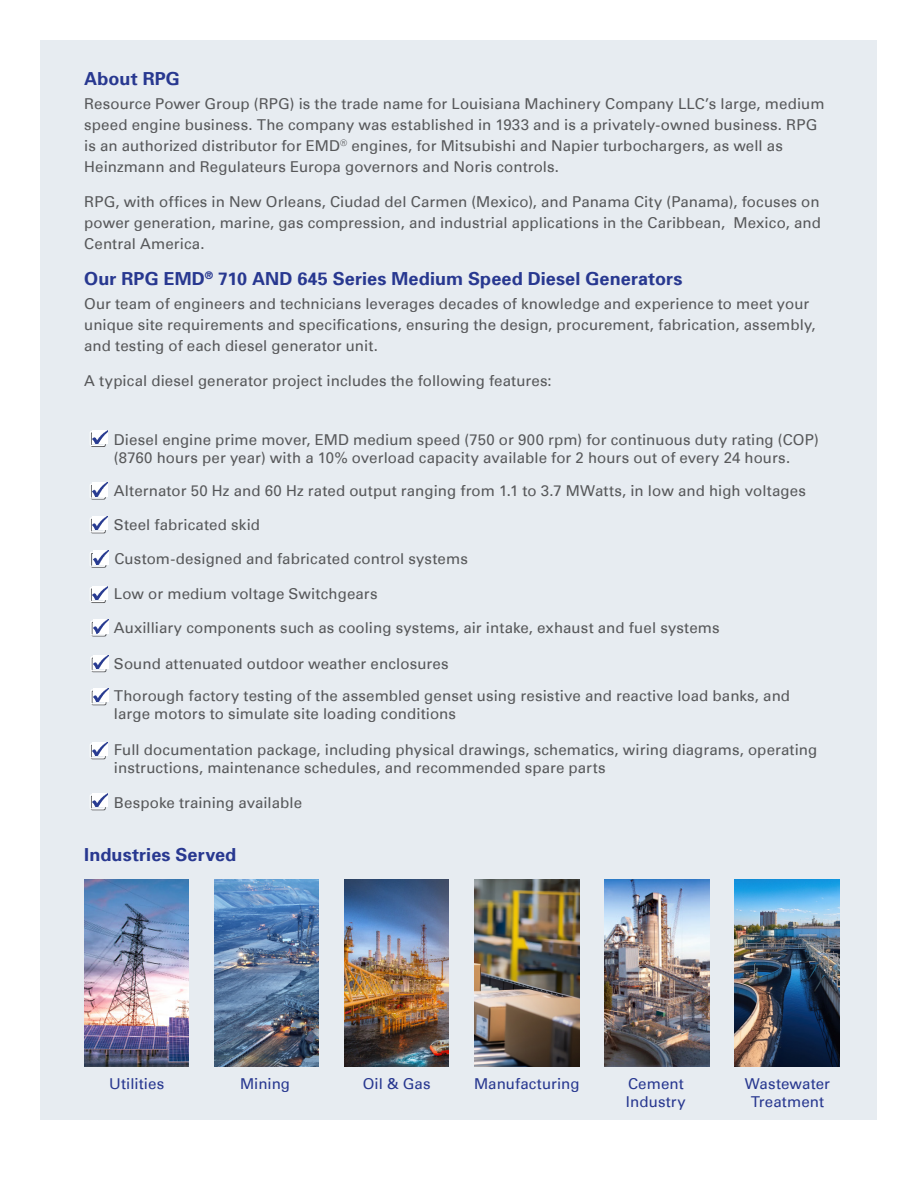
<style>
.page{position:relative;width:918px;height:1188px;background:#fff}
.page>*{position:absolute;margin:0;border:0;box-sizing:border-box;transform-origin:0 0}
.t1{font:700 18px "Univers 65";letter-spacing:.005em;color:#283890}
.t2{font:15px/21px "Univers";letter-spacing:.005em;color:#57585a}
.t3{font:15px "Univers";letter-spacing:.005em;color:#283890}
</style>
<div class="page">
<div style="left:40px;top:40px;width:838px;height:1080px;background:#e7ecf1"></div>
<img style="left:84px;top:880px;width:105px;height:186px">
<img style="left:214px;top:880px;width:105px;height:186px">
<img style="left:345px;top:880px;width:104px;height:186px">
<img style="left:475px;top:880px;width:104px;height:186px">
<img style="left:605px;top:880px;width:104px;height:186px">
<img style="left:735px;top:880px;width:104px;height:186px">
<div style="left:91px;top:432px;width:15px;height:15px;border:1px solid #57585a"></div>
<div style="left:90px;top:431px;width:15px;height:15px;border:1px solid #fff"></div>
<img style="left:93px;top:430px;width:15px;height:14px">
<div style="left:91px;top:518px;width:15px;height:15px;border:1px solid #57585a"></div>
<div style="left:90px;top:517px;width:15px;height:15px;border:1px solid #fff"></div>
<img style="left:93px;top:516px;width:15px;height:14px">
<div style="left:91px;top:553px;width:15px;height:15px;border:1px solid #57585a"></div>
<div style="left:90px;top:552px;width:15px;height:15px;border:1px solid #fff"></div>
<img style="left:93px;top:551px;width:15px;height:13px">
<div style="left:91px;top:588px;width:15px;height:15px;border:1px solid #57585a"></div>
<div style="left:90px;top:587px;width:15px;height:15px;border:1px solid #fff"></div>
<img style="left:93px;top:586px;width:15px;height:14px">
<div style="left:91px;top:485px;width:15px;height:15px;border:1px solid #57585a"></div>
<div style="left:90px;top:484px;width:15px;height:15px;border:1px solid #fff"></div>
<img style="left:93px;top:483px;width:15px;height:13px">
<div style="left:92px;top:622px;width:14px;height:14px;border:1px solid #57585a"></div>
<div style="left:90px;top:621px;width:15px;height:15px;border:1px solid #fff"></div>
<img style="left:93px;top:620px;width:16px;height:13px">
<div style="left:92px;top:657px;width:14px;height:15px;border:1px solid #57585a"></div>
<div style="left:90px;top:656px;width:15px;height:15px;border:1px solid #fff"></div>
<img style="left:93px;top:655px;width:16px;height:14px">
<div style="left:92px;top:690px;width:14px;height:15px;border:1px solid #57585a"></div>
<div style="left:90px;top:689px;width:15px;height:15px;border:1px solid #fff"></div>
<img style="left:93px;top:688px;width:16px;height:14px">
<div style="left:91px;top:744px;width:15px;height:15px;border:1px solid #57585a"></div>
<div style="left:90px;top:743px;width:15px;height:15px;border:1px solid #fff"></div>
<img style="left:93px;top:742px;width:15px;height:14px">
<div style="left:91px;top:795px;width:15px;height:15px;border:1px solid #57585a"></div>
<div style="left:90px;top:794px;width:15px;height:15px;border:1px solid #fff"></div>
<img style="left:93px;top:793px;width:15px;height:14px">
<p class="t1" style="left:84px;top:67px;width:97px">About RPG</p>
<p class="t2" style="left:84px;top:94px;width:742px">Resource Power Group (RPG) is the trade name for Louisiana Machinery Company LLC’s large, medium speed engine business. The company was established in 1933 and is a privately-owned business. RPG is an authorized distributor for EMD<sup>®</sup> engines, for Mitsubishi and Napier turbochargers, as well as Heinzmann and Regulateurs Europa governors and Noris controls.</p>
<p class="t2" style="left:84px;top:191px;width:738px;text-align:justify">RPG, with offices in New Orleans, Ciudad del Carmen (Mexico), and Panama City (Panama), focuses on power generation, marine, gas compression, and industrial applications in the Caribbean, Mexico, and Central America.</p>
<p class="t1" style="left:84px;top:267px;width:600px">Our RPG EMD<sup>®</sup> 710 AND 645 Series Medium Speed Diesel Generators</p>
<p class="t2" style="left:84px;top:294px;width:733px">Our team of engineers and technicians leverages decades of knowledge and experience to meet your unique site requirements and specifications, ensuring the design, procurement, fabrication, assembly, and testing of each diesel generator unit.</p>
<p class="t2" style="left:84px;top:370px;width:469px">A typical diesel generator project includes the following features:</p>
<p class="t2" style="left:114px;top:431px;width:706px;line-height:18px">Diesel engine prime mover, EMD medium speed (750 or 900 rpm) for continuous duty rating (COP) (8760 hours per year) with a 10% overload capacity available for 2 hours out of every 24 hours.</p>
<p class="t2" style="left:114px;top:480px;width:693px">Alternator 50 Hz and 60 Hz rated output ranging from 1.1 to 3.7 MWatts, in low and high voltages</p>
<p class="t2" style="left:114px;top:514px;width:148px">Steel fabricated skid</p>
<p class="t2" style="left:114px;top:548px;width:355px">Custom-designed and fabricated control systems</p>
<p class="t2" style="left:114px;top:583px;width:265px">Low or medium voltage Switchgears</p>
<p class="t2" style="left:114px;top:618px;width:607px">Auxilliary components such as cooling systems, air intake, exhaust and fuel systems</p>
<p class="t2" style="left:114px;top:653px;width:336px">Sound attenuated outdoor weather enclosures</p>
<p class="t2" style="left:114px;top:687px;width:678px;line-height:18px">Thorough factory testing of the assembled genset using resistive and reactive load banks, and large motors to simulate site loading conditions</p>
<p class="t2" style="left:114px;top:741px;width:705px;line-height:18px">Full documentation package, including physical drawings, schematics, wiring diagrams, operating instructions, maintenance schedules, and recommended spare parts</p>
<p class="t2" style="left:114px;top:793px;width:190px">Bespoke training available</p>
<p class="t1" style="left:84px;top:843px;width:154px">Industries Served</p>
<p class="t3" style="left:109px;top:1075px;width:56px">Utilities</p>
<p class="t3" style="left:240px;top:1075px;width:52px">Mining</p>
<p class="t3" style="left:363px;top:1075px;width:69px">Oil &amp; Gas</p>
<p class="t3" style="left:474px;top:1075px;width:107px">Manufacturing</p>
<p class="t3" style="left:628px;top:1075px;width:57px">Cement</p>
<p class="t3" style="left:626px;top:1093px;width:61px">Industry</p>
<p class="t3" style="left:745px;top:1075px;width:87px">Wastewater</p>
<p class="t3" style="left:751px;top:1093px;width:75px">Treatment</p>
</div>
